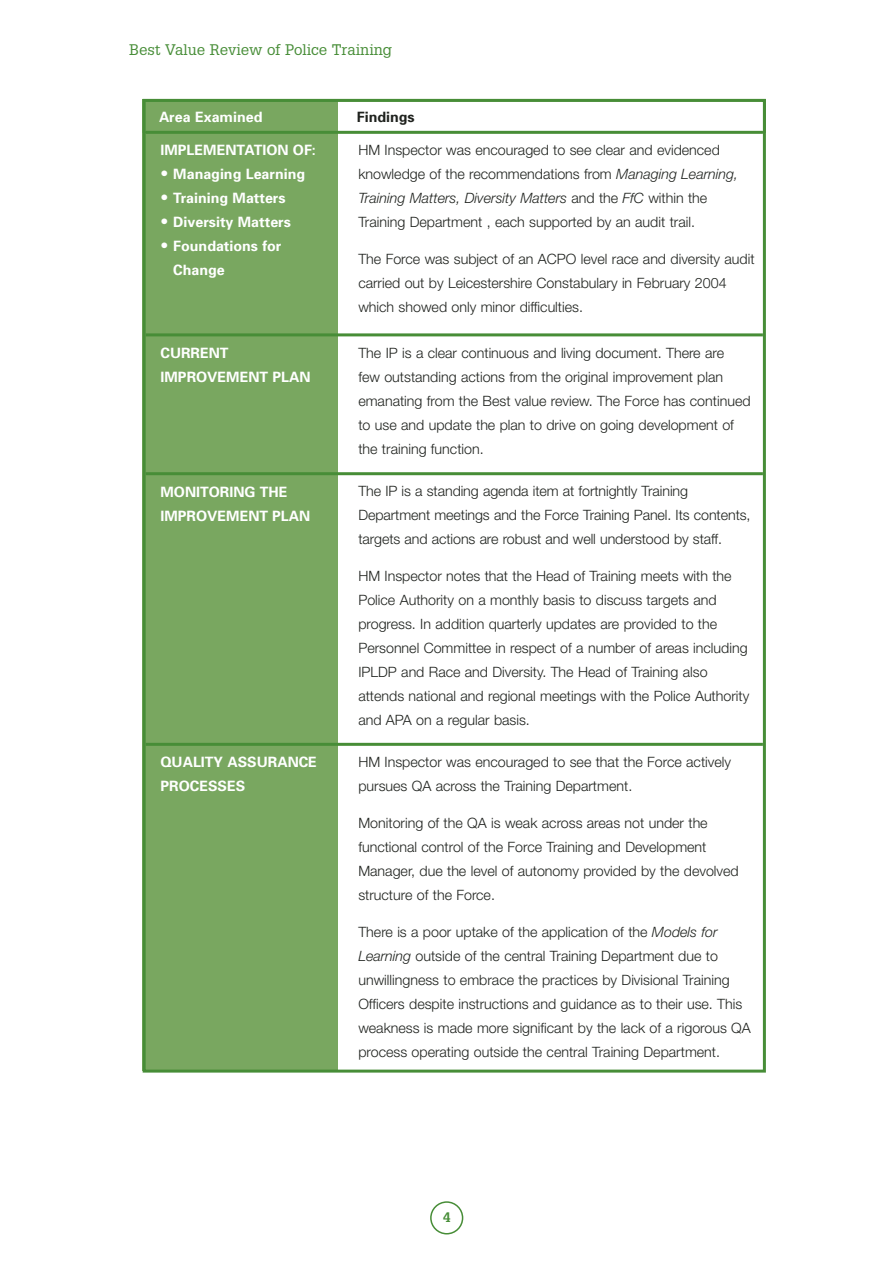
<style>
.page{position:relative;width:893px;height:1263px;background:#fff}
.page>*{position:absolute;margin:0;border:0;box-sizing:border-box;transform-origin:0 0}
.t1{font:15px "Glypha";color:#478d37}
.t2{font:300 14.25px/24px "Helvetica Neue";color:#1f221e}
.t3{font:700 14.25px/24px "Univers";color:#fff}
.t4{font:700 14.25px "Univers";color:#1f221e}
.t5{font:700 13.5px "Glypha";color:#478d37}
.s1{font-weight:300;font-size:15.75px}
.s2{font-style:italic}
</style>
<div class="page">
<svg style="left:430px;top:1201px;width:33px;height:34px"></svg>
<div style="left:143px;top:99px;width:195px;height:972px;background:#79a760"></div>
<hr style="left:146px;top:131px;width:616px;height:3px;background:#478d37">
<hr style="left:146px;top:333px;width:616px;height:3px;background:#478d37">
<hr style="left:146px;top:472px;width:616px;height:3px;background:#478d37">
<hr style="left:146px;top:743px;width:616px;height:3px;background:#478d37">
<div style="left:143px;top:99px;width:622px;height:34px;border:2px solid #478d37"></div>
<p class="t1" style="left:129px;top:44px;width:264px">Best Value Review of Police Training</p>
<p class="t3" style="left:159px;top:106px;width:105px">Area Examined</p>
<p class="t4" style="left:357px;top:111px;width:59px">Findings</p>
<p class="t3" style="left:160px;top:139px;width:157px">IMPLEMENTATION OF:</p>
<p class="t3" style="left:160px;top:163px;width:146px"><span class="s1">•</span> Managing Learning</p>
<p class="t3" style="left:160px;top:187px;width:127px"><span class="s1">•</span> Training Matters</p>
<p class="t3" style="left:160px;top:211px;width:132px"><span class="s1">•</span> Diversity Matters</p>
<p class="t3" style="left:173px;top:235px;width:110px;text-indent:-13px"><span class="s1">•</span> Foundations for<br>Change</p>
<p class="t2" style="left:358px;top:139px;width:381px">HM Inspector was encouraged to see clear and evidenced knowledge of the recommendations from <span class="s2">Managing Learning, Training Matters, Diversity Matters</span> and the <span class="s2">FfC</span> within the Training Department , each supported by an audit trail.</p>
<p class="t2" style="left:358px;top:248px;width:398px">The Force was subject of an ACPO level race and diversity audit carried out by Leicestershire Constabulary in February 2004 which showed only minor difficulties.</p>
<p class="t3" style="left:160px;top:342px;width:151px">CURRENT<br>IMPROVEMENT PLAN</p>
<p class="t2" style="left:358px;top:342px;width:393px">The IP is a clear continuous and living document. There are<br>few outstanding actions from the original improvement plan emanating from the Best value review. The Force has continued to use and update the plan to drive on going development of the training function.</p>
<p class="t3" style="left:160px;top:481px;width:151px">MONITORING THE<br>IMPROVEMENT PLAN</p>
<p class="t2" style="left:358px;top:481px;width:393px">The IP is a standing agenda item at fortnightly Training<br>Department meetings and the Force Training Panel. Its contents, targets and actions are robust and well understood by staff.</p>
<p class="t2" style="left:358px;top:566px;width:392px">HM Inspector notes that the Head of Training meets with the Police Authority on a monthly basis to discuss targets and progress. In addition quarterly updates are provided to the Personnel Committee in respect of a number of areas including IPLDP and Race and Diversity. The Head of Training also attends national and regional meetings with the Police Authority and APA on a regular basis.</p>
<p class="t3" style="left:160px;top:751px;width:158px">QUALITY ASSURANCE<br>PROCESSES</p>
<p class="t2" style="left:358px;top:751px;width:374px">HM Inspector was encouraged to see that the Force actively pursues QA across the Training Department.</p>
<p class="t2" style="left:358px;top:812px;width:382px">Monitoring of the QA is weak across areas not under the functional control of the Force Training and Development Manager, due the level of autonomy provided by the devolved structure of the Force.</p>
<p class="t2" style="left:358px;top:921px;width:394px">There is a poor uptake of the application of the <span class="s2">Models for Learning</span> outside of the central Training Department due to unwillingness to embrace the practices by Divisional Training Officers despite instructions and guidance as to their use. This weakness is made more significant by the lack of a rigorous QA process operating outside the central Training Department.</p>
<p class="t5" style="left:443px;top:1212px;width:9px">4</p>
</div>
